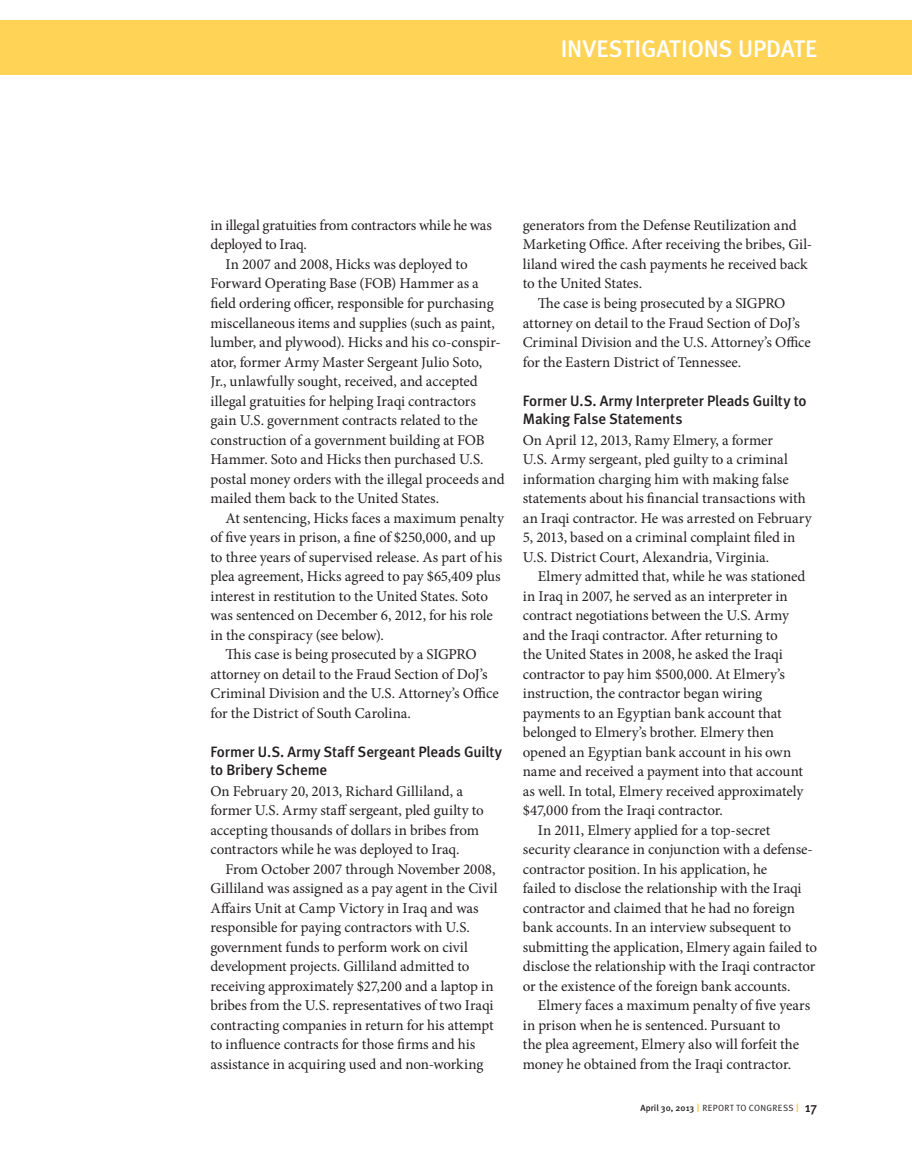
<style>
.page{position:relative;width:912px;height:1169px;background:#fff}
.page>*{position:absolute;margin:0;border:0;box-sizing:border-box;transform-origin:0 0}
.t1{font:500 24px "Meta";letter-spacing:-.005em;color:#fff}
.t2{font:15px/19.5px "Minion Pro";letter-spacing:-.005em;color:#231f20}
.t3{font:500 15px/18px "Meta";letter-spacing:-.005em;color:#231f20}
.t4{font:15px "Minion Pro";letter-spacing:-.025em;color:#231f20}
.t5{font:9px "Meta Normal";letter-spacing:.04em;color:#231f20}
.s1{font-family:"Meta";font-weight:500}
.s2{font-family:"Meta";font-weight:500;font-size:12px;color:#fed356}
.s3{font-family:"Meta";font-weight:500;font-size:13.5px}
</style>
<div class="page">
<div style="left:0;top:21px;width:912px;height:54px;background:#fed356"></div>
<h1 class="t1" style="left:561px;top:34px;width:40px">INVEST</h1>
<h1 class="t1" style="left:635px;top:34px;width:59px">IGAT IONS</h1>
<h1 class="t1" style="left:738px;top:34px;width:33px">UPDATE</h1>
<p class="t2" style="left:211px;top:215px;width:283px">in illegal gratuities from contractors while he was</p>
<p class="t4" style="left:211px;top:235px;width:98px">deployed to Iraq.</p>
<p class="t2" style="left:226px;top:254px;width:244px">In 2007 and 2008, Hicks was deployed to</p>
<p class="t2" style="left:211px;top:274px;width:270px">Forward Operating Base (FOB) Hammer as a</p>
<p class="t2" style="left:211px;top:293px;width:285px">field ordering officer, responsible for purchasing</p>
<p class="t2" style="left:211px;top:313px;width:286px">miscellaneous items and supplies (such as paint,</p>
<p class="t2" style="left:211px;top:332px;width:292px">lumber, and plywood). Hicks and his co-conspir-</p>
<p class="t2" style="left:211px;top:352px;width:273px">ator, former Army Master Sergeant Julio Soto,</p>
<p class="t2" style="left:211px;top:371px;width:269px">Jr., unlawfully sought, received, and accepted</p>
<p class="t2" style="left:211px;top:391px;width:267px">illegal gratuities for helping Iraqi contractors</p>
<p class="t2" style="left:211px;top:410px;width:269px">gain U.S. government contracts related to the</p>
<p class="t2" style="left:211px;top:430px;width:276px">construction of a government building at FOB</p>
<p class="t2" style="left:211px;top:449px;width:275px">Hammer. Soto and Hicks then purchased U.S.</p>
<p class="t2" style="left:211px;top:469px;width:296px">postal money orders with the illegal proceeds and</p>
<p class="t2" style="left:211px;top:488px;width:230px">mailed them back to the United States.</p>
<p class="t2" style="left:226px;top:508px;width:280px">At sentencing, Hicks faces a maximum penalty</p>
<p class="t2" style="left:211px;top:527px;width:287px">of five years in prison, a fine of $250,000, and up</p>
<p class="t2" style="left:211px;top:547px;width:293px">to three years of supervised release. As part of his</p>
<p class="t2" style="left:211px;top:566px;width:292px">plea agreement, Hicks agreed to pay $65,409 plus</p>
<p class="t2" style="left:211px;top:586px;width:279px">interest in restitution to the United States. Soto</p>
<p class="t2" style="left:211px;top:605px;width:284px">was sentenced on December 6, 2012, for his role</p>
<p class="t2" style="left:211px;top:625px;width:175px">in the conspiracy (see below).</p>
<p class="t2" style="left:226px;top:644px;width:253px">This case is being prosecuted by a SIGPRO</p>
<p class="t2" style="left:211px;top:664px;width:279px">attorney on detail to the Fraud Section of DoJ’s</p>
<p class="t2" style="left:211px;top:683px;width:290px">Criminal Division and the U.S. Attorney’s Office</p>
<p class="t2" style="left:211px;top:703px;width:202px">for the District of South Carolina.</p>
<p class="t3" style="left:210px;top:742px;width:293px">Former U.S. Army Staff Sergeant Pleads Guilty to Bribery Scheme</p>
<p class="t2" style="left:210px;top:781px;width:275px">On February 20, 2013, Richard Gilliland, a former U.S. Army staff sergeant, pled guilty to accepting thousands of dollars in bribes from contractors while he was deployed to Iraq.</p>
<p class="t2" style="left:210px;top:859px;width:289px;text-indent:15px">From October 2007 through November 2008, Gilliland was assigned as a pay agent in the Civil Affairs Unit at Camp Victory in Iraq and was responsible for paying contractors with U.S. government funds to perform work on civil development projects. Gilliland admitted to receiving approximately $27,200 and a laptop in bribes from the U.S. representatives of two Iraqi contracting companies in return for his attempt to influence contracts for those firms and his assistance in acquiring used and non-working</p>
<p class="t2" style="left:523px;top:215px;width:275px">generators from the Defense Reutilization and</p>
<p class="t2" style="left:523px;top:235px;width:291px">Marketing Office. After receiving the bribes, Gil-</p>
<p class="t2" style="left:523px;top:254px;width:286px">liland wired the cash payments he received back</p>
<p class="t2" style="left:523px;top:274px;width:121px">to the United States.</p>
<p class="t2" style="left:538px;top:293px;width:249px">The case is being prosecuted by a SIGPRO</p>
<p class="t2" style="left:523px;top:313px;width:279px">attorney on detail to the Fraud Section of DoJ’s</p>
<p class="t2" style="left:523px;top:332px;width:290px">Criminal Division and the U.S. Attorney’s Office</p>
<p class="t2" style="left:523px;top:352px;width:220px">for the Eastern District of Tennessee.</p>
<p class="t3" style="left:523px;top:391px;width:285px">Former U.S. Army Interpreter Pleads Guilty to<br>Making False Statements</p>
<p class="t2" style="left:523px;top:430px;width:290px">On April 12, 2013, Ramy Elmery, a former<br>U.S. Army sergeant, pled guilty to a criminal information charging him with making false statements about his financial transactions with an Iraqi contractor. He was arrested on February 5, 2013, based on a criminal complaint filed in U.S. District Court, Alexandria, Virginia.</p>
<p class="t2" style="left:538px;top:566px;width:269px">Elmery admitted that, while he was stationed</p>
<p class="t2" style="left:523px;top:586px;width:266px">in Iraq in 2007, he served as an interpreter in</p>
<p class="t2" style="left:523px;top:605px;width:268px">contract negotiations between the U.S. Army</p>
<p class="t2" style="left:523px;top:625px;width:256px">and the Iraqi contractor. After returning to</p>
<p class="t2" style="left:523px;top:644px;width:261px">the United States in 2008, he asked the Iraqi</p>
<p class="t2" style="left:523px;top:664px;width:264px">contractor to pay him $500,000. At Elmery’s</p>
<p class="t2" style="left:523px;top:683px;width:241px">instruction, the contractor began wiring</p>
<p class="t2" style="left:523px;top:703px;width:260px">payments to an Egyptian bank account that</p>
<p class="t2" style="left:523px;top:722px;width:253px">belonged to Elmery’s brother. Elmery then</p>
<p class="t2" style="left:523px;top:742px;width:270px">opened an Egyptian bank account in his own</p>
<p class="t2" style="left:523px;top:761px;width:282px">name and received a payment into that account</p>
<p class="t2" style="left:523px;top:781px;width:282px">as well. In total, Elmery received approximately</p>
<p class="t2" style="left:523px;top:800px;width:202px">$47,000 from the Iraqi contractor.</p>
<p class="t2" style="left:538px;top:820px;width:234px">In 2011, Elmery applied for a top-secret</p>
<p class="t2" style="left:523px;top:839px;width:292px">security clearance in conjunction with a defense-</p>
<p class="t2" style="left:523px;top:859px;width:246px">contractor position. In his application, he</p>
<p class="t2" style="left:523px;top:878px;width:280px">failed to disclose the relationship with the Iraqi</p>
<p class="t2" style="left:523px;top:898px;width:274px">contractor and claimed that he had no foreign</p>
<p class="t2" style="left:523px;top:917px;width:270px">bank accounts. In an interview subsequent to</p>
<p class="t2" style="left:523px;top:937px;width:296px">submitting the application, Elmery again failed to</p>
<p class="t2" style="left:523px;top:956px;width:294px">disclose the relationship with the Iraqi contractor</p>
<p class="t2" style="left:523px;top:976px;width:269px">or the existence of the foreign bank accounts.</p>
<p class="t2" style="left:538px;top:995px;width:274px">Elmery faces a maximum penalty of five years</p>
<p class="t2" style="left:523px;top:1015px;width:259px">in prison when he is sentenced. Pursuant to</p>
<p class="t2" style="left:523px;top:1034px;width:278px">the plea agreement, Elmery also will forfeit the</p>
<p class="t2" style="left:523px;top:1054px;width:270px">money he obtained from the Iraqi contractor.</p>
<p class="t5" style="left:640px;top:1103px;width:178px"><span class="s1">April 30, 2013</span> <span class="s2">I</span> REPORT TO CONGRESS <span class="s2">I</span> <span class="s3">17</span></p>
</div>
